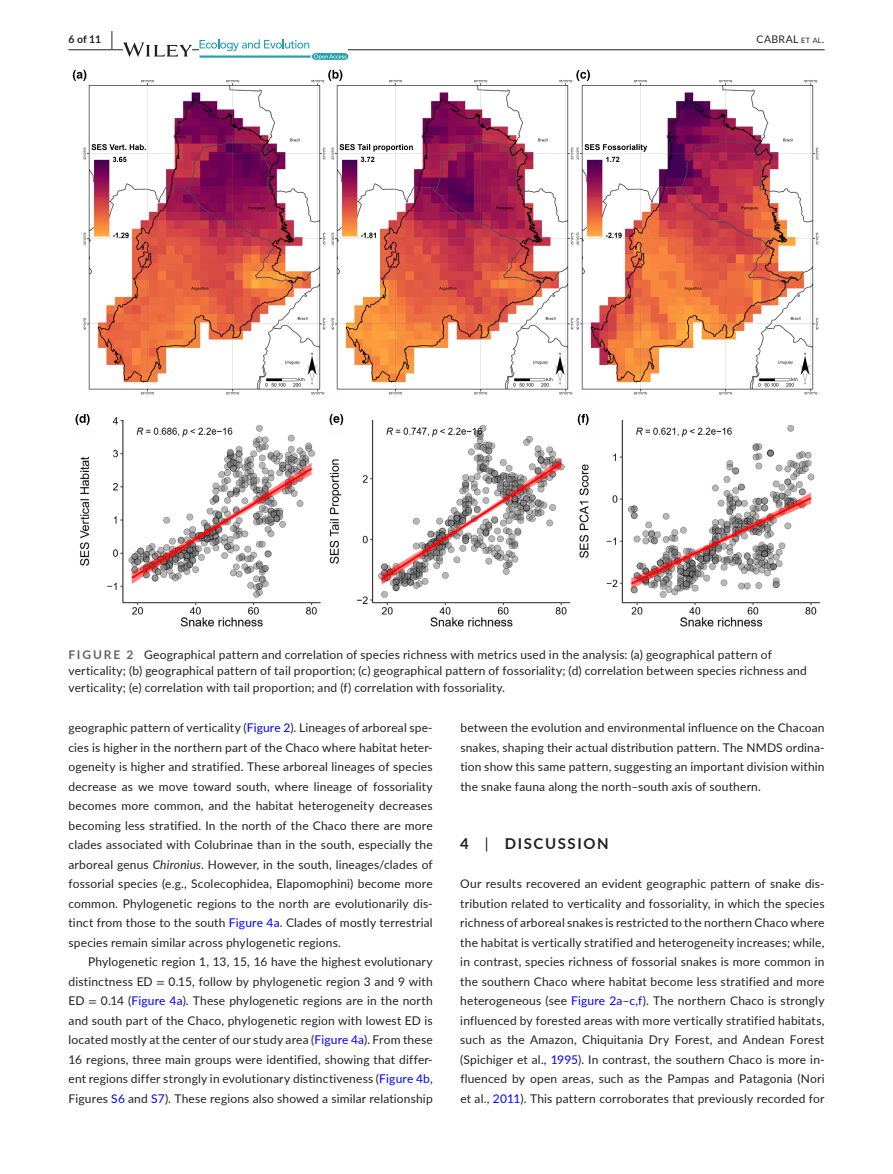
<style>
.page{position:relative;width:893px;height:1174px;background:#fff}
.page>*{position:absolute;margin:0;border:0;box-sizing:border-box;transform-origin:0 0}
.t1{font:700 15px "Lato";letter-spacing:.11em;color:#231f20}
.t2{font:12px/19.5px "Lato";letter-spacing:.015em;color:#231f20;text-align:justify}
.t3{font:10.5px "Lato";letter-spacing:.025em;color:#231f20}
.t4{font:700 10.5px "Lato";color:#231f20}
.s1{font-size:19.5px}
.s2{font-size:7.35px}
.s3{font-weight:700;color:#636366}
.s4{color:#00f}
.s5{font-style:italic}
.s6{font-family:"STIX"}
.s7{font-weight:400}
</style>
<div class="page">
<hr style="left:68px;top:49px;width:756px;height:1px;background:#231f20">
<svg style="left:123px;top:42px;width:69px;height:15px"></svg>
<svg style="left:200px;top:39px;width:148px;height:21px"></svg>
<img style="left:72px;top:69px;width:749px;height:557px">
<p class="t4" style="left:68px;top:31px;width:46px">6 of 11 <span class="s1">|</span></p>
<p class="t3" style="left:757px;top:31px;width:69px">CABRAL <span class="s2">et al</span>.</p>
<p class="t2" style="left:68px;top:645px;width:740px;line-height:16.5px;text-align:left"><span class="s3">FIGURE 2</span> Geographical pattern and correlation of species richness with metrics used in the analysis: (a) geographical pattern of verticality; (b) geographical pattern of tail proportion; (c) geographical pattern of fossoriality; (d) correlation between species richness and verticality; (e) correlation with tail proportion; and (f) correlation with fossoriality.</p>
<p class="t2" style="left:68px;top:717px;width:366px">geographic pattern of verticality (<span class="s4">Figure 2</span>). Lineages of arboreal spe&shy;cies is higher in the northern part of the Chaco where habitat heter&shy;ogeneity is higher and stratified. These arboreal lineages of species decrease as we move toward south, where lineage of fossoriality becomes more common, and the habitat heterogeneity decreases becoming less stratified. In the north of the Chaco there are more clades associated with Colubrinae than in the south, especially the arboreal genus <span class="s5">Chironius</span>. However, in the south, lineages/clades of fossorial species (e.g., Scolecophidea, Elapomophini) become more common. Phylogenetic regions to the north are evolutionarily dis&shy;tinct from those to the south <span class="s4">Figure 4a</span>. Clades of mostly terrestrial species remain similar across phylogenetic regions.</p>
<p class="t2" style="left:69px;top:951px;width:366px;text-indent:19px">Phylogenetic region 1, 13, 15, 16 have the highest evolutionary distinctness ED <span class="s6">=</span> 0.15, follow by phylogenetic region 3 and 9 with ED <span class="s6">=</span> 0.14 (<span class="s4">Figure 4a</span>). These phylogenetic regions are in the north and south part of the Chaco, phylogenetic region with lowest ED is located mostly at the center of our study area (<span class="s4">Figure 4a</span>). From these 16 regions, three main groups were identified, showing that differ&shy;ent regions differ strongly in evolutionary distinctiveness (<span class="s4">Figure 4b</span>, Figures <span class="s4">S6</span> and <span class="s4">S7</span>). These regions also showed a similar relationship</p>
<p class="t2" style="left:460px;top:717px;width:366px">between the evolution and environmental influence on the Chacoan snakes, shaping their actual distribution pattern. The NMDS ordina&shy;tion show this same pattern, suggesting an important division within the snake fauna along the north–south axis of southern.</p>
<p class="t1" style="left:460px;top:833px;width:150px">4 <span class="s7">|</span> DISCUSSION</p>
<p class="t2" style="left:460px;top:873px;width:366px">Our results recovered an evident geographic pattern of snake dis&shy;tribution related to verticality and fossoriality, in which the species richness of arboreal snakes is restricted to the northern Chaco where the habitat is vertically stratified and heterogeneity increases; while, in contrast, species richness of fossorial snakes is more common in the southern Chaco where habitat become less stratified and more heterogeneous (see <span class="s4">Figure 2a–c,f</span>). The northern Chaco is strongly influenced by forested areas with more vertically stratified habitats, such as the Amazon, Chiquitania Dry Forest, and Andean Forest (Spichiger et al., <span class="s4">1995</span>). In contrast, the southern Chaco is more in&shy;fluenced by open areas, such as the Pampas and Patagonia (Nori et al., <span class="s4">2011</span>). This pattern corroborates that previously recorded for</p>
</div>
